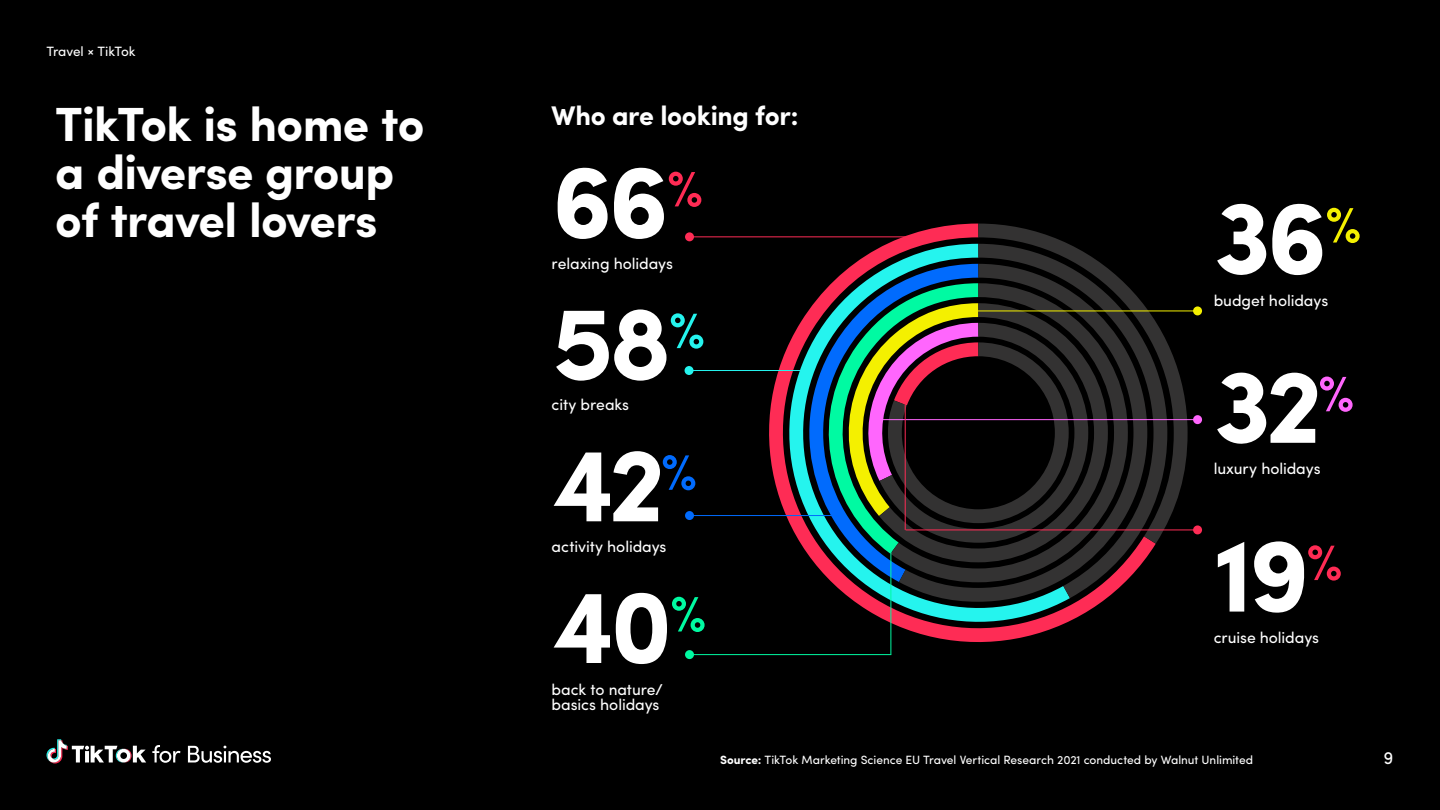
<style>
.page{position:relative;width:1440px;height:810px;background:#000}
.page>*{position:absolute;margin:0;border:0;box-sizing:border-box;transform-origin:0 0}
.t1{font:700 105px "Sofia Pro";letter-spacing:-.05em;color:#fff}
.t2{font:700 48px/48px "Sofia Pro";letter-spacing:-.015em;color:#fff}
.t3{font:700 27px "Sofia Pro";letter-spacing:-.01em;color:#fff}
.t4{font:18px "Sofia Pro";color:#fff}
.Small_Body{font:15.75px/15.8px "Sofia Pro";letter-spacing:-.005em;color:#fff}
.Legal_Disclaimer_cop{font:13.5px "Sofia Pro";letter-spacing:-.01em;color:#fff}
.Legal_Disclaimer_cop-2{font:12px "Sofia Pro";letter-spacing:-.005em;color:#fff}
.s1{font-weight:700}
</style>
<div class="page">
<svg style="left:965px;top:223px;width:230px;height:311px"></svg>
<svg style="left:752px;top:237px;width:333px;height:404px"></svg>
<svg style="left:965px;top:237px;width:209px;height:374px"></svg>
<svg style="left:793px;top:257px;width:91px;height:338px"></svg>
<svg style="left:884px;top:257px;width:270px;height:352px"></svg>
<svg style="left:817px;top:276px;width:58px;height:291px"></svg>
<svg style="left:875px;top:276px;width:260px;height:313px"></svg>
<svg style="left:865px;top:296px;width:250px;height:273px"></svg>
<svg style="left:867px;top:316px;width:228px;height:234px"></svg>
<svg style="left:841px;top:296px;width:235px;height:235px"></svg>
<hr style="left:690px;top:236px;width:234px;height:1px;background:#fe2c55">
<div style="left:685px;top:232px;width:9px;height:9px;background:#fe2c55;border-radius:50%"></div>
<hr style="left:690px;top:654px;width:201px;height:1px;background:#00faa2">
<div style="left:685px;top:650px;width:9px;height:9px;background:#00faa2;border-radius:50%"></div>
<hr style="left:906px;top:530px;width:292px;height:1px;background:#fe2c55">
<div style="left:1193px;top:525px;width:9px;height:9px;background:#fe2c55;border-radius:50%"></div>
<hr style="left:876px;top:419px;width:322px;height:1px;background:#ff66fd">
<div style="left:1193px;top:415px;width:9px;height:9px;background:#ff66fd;border-radius:50%"></div>
<hr style="left:973px;top:311px;width:225px;height:1px;background:#f4f000">
<div style="left:1193px;top:306px;width:9px;height:9px;background:#f4f000;border-radius:50%"></div>
<hr style="left:689px;top:370px;width:114px;height:1px;background:#25f4ee">
<div style="left:685px;top:366px;width:9px;height:9px;background:#25f4ee;border-radius:50%"></div>
<hr style="left:690px;top:515px;width:149px;height:1px;background:#006bfc">
<div style="left:685px;top:511px;width:9px;height:9px;background:#016bfd;border-radius:50%"></div>
<hr style="left:905px;top:381px;width:1px;height:149px;background:#fe2c55">
<hr style="left:890px;top:549px;width:1px;height:106px;background:#00faa2">
<svg style="left:152px;top:745px;width:28px;height:18px"></svg>
<svg style="left:188px;top:746px;width:83px;height:17px"></svg>
<svg style="left:47px;top:739px;width:99px;height:25px"></svg>
<p class="Legal_Disclaimer_cop" style="left:46px;top:42px;width:91px">Travel × TikTok</p>
<h4 class="t2" style="left:55px;top:97px;width:371px">TikTok is home to a diverse group of travel lovers</h4>
<h3 class="t3" style="left:552px;top:95px;width:249px">Who are looking for:</h3>
<h1 class="t1" style="left:552px;top:121px;width:153px">66<sup>%</sup></h1>
<p class="Small_Body" style="left:552px;top:254px;width:123px">relaxing holidays</p>
<h1 class="t1" style="left:552px;top:263px;width:155px">58<sup>%</sup></h1>
<p class="Small_Body" style="left:552px;top:396px;width:79px">city breaks</p>
<h1 class="t1" style="left:552px;top:404px;width:147px">42<sup>%</sup></h1>
<p class="Small_Body" style="left:552px;top:537px;width:116px">activity holidays</p>
<h1 class="t1" style="left:552px;top:546px;width:156px">40<sup>%</sup></h1>
<p class="Small_Body" style="left:552px;top:680px;width:113px">back to nature/ basics holidays</p>
<h1 class="t1" style="left:1214px;top:157px;width:149px">36<sup>%</sup></h1>
<p class="Small_Body" style="left:1214px;top:291px;width:116px">budget holidays</p>
<h1 class="t1" style="left:1214px;top:326px;width:142px">32<sup>%</sup></h1>
<p class="Small_Body" style="left:1214px;top:460px;width:108px">luxury holidays</p>
<h1 class="t1" style="left:1214px;top:495px;width:130px">19<sup>%</sup></h1>
<p class="Small_Body" style="left:1214px;top:629px;width:107px">cruise holidays</p>
<p class="Legal_Disclaimer_cop-2" style="left:720px;top:750px;width:535px"><span class="s1">Source:</span> TikTok Marketing Science EU Travel Vertical Research 2021 conducted by Walnut Unlimited</p>
<p class="t4" style="left:1384px;top:744px;width:11px">9</p>
</div>
